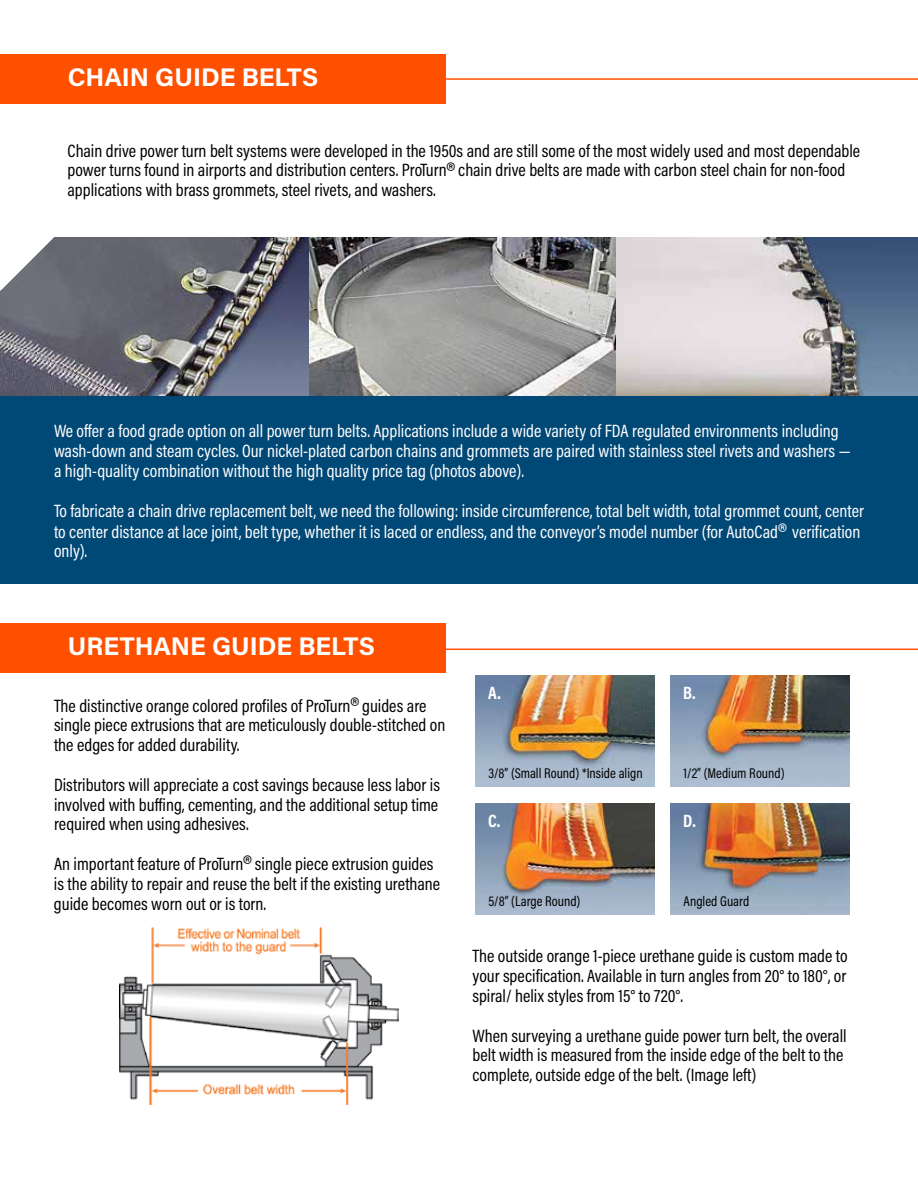
<style>
.page{position:relative;width:918px;height:1188px;background:#fff}
.page>*{position:absolute;margin:0;border:0;box-sizing:border-box;transform-origin:0 0}
.t1{font:700 25.5px "Acumin Pro";color:#fff}
.t2{font:18px/19.8px "Acumin Pro Cond";color:#000}
.t3{font:18px/19.8px "Acumin Pro Cond";color:#fff}
.t4{font:700 18px "Acumin Pro Cond";color:#fff}
.t5{font:14.25px "Acumin Pro Cond";color:#000}
.s1{font-size:31.5px}
</style>
<div class="page">
<hr style="left:35px;top:78px;width:883px;height:2px;background:#ff5000">
<hr style="left:25px;top:649px;width:893px;height:1px;background:#ff5000">
<div style="left:0;top:291px;width:918px;height:293px;background:#004876"></div>
<img style="left:616px;top:237px;width:302px;height:159px">
<img style="left:0;top:237px;width:309px;height:159px">
<img style="left:309px;top:237px;width:307px;height:159px">
<div style="left:0;top:54px;width:446px;height:50px;background:#ff5000"></div>
<div style="left:0;top:623px;width:446px;height:50px;background:#ff5000"></div>
<img style="left:475px;top:675px;width:179px;height:112px">
<img style="left:475px;top:803px;width:179px;height:111px">
<img style="left:670px;top:675px;width:179px;height:112px">
<img style="left:670px;top:803px;width:179px;height:112px">
<img style="left:119px;top:928px;width:280px;height:176px">
<svg style="left:0;top:237px;width:61px;height:53px"></svg>
<h1 class="t1" style="left:68px;top:59px;width:252px">CHAIN GUIDE BELTS</h1>
<p class="t2" style="left:68px;top:140px;width:794px">Chain drive power turn belt systems were developed in the 1950s and are still some of the most widely used and most dependable power turns found in airports and distribution centers. ProTurn<span class="s1">®</span> chain drive belts are made with carbon steel chain for non-food applications with brass grommets, steel rivets, and washers.</p>
<p class="t3" style="left:54px;top:421px;width:798px">We offer a food grade option on all power turn belts. Applications include a wide variety of FDA regulated environments including wash-down and steam cycles. Our nickel-plated carbon chains and grommets are paired with stainless steel rivets and washers — a high-quality combination without the high quality price tag (photos above).</p>
<p class="t3" style="left:54px;top:500px;width:812px;line-height:20.4px">To fabricate a chain drive replacement belt, we need the following: inside circumference, total belt width, total grommet count, center to center distance at lace joint, belt type, whether it is laced or endless, and the conveyor’s model number (for AutoCad<span class="s1">®</span> verification only).</p>
<h1 class="t1" style="left:68px;top:628px;width:309px">URETHANE GUIDE BELTS</h1>
<p class="t2" style="left:54px;top:695px;width:393px">The distinctive orange colored profiles of ProTurn<span class="s1">®</span> guides are single piece extrusions that are meticulously double-stitched on the edges for added durability.</p>
<p class="t2" style="left:54px;top:774px;width:388px;text-align:justify">Distributors will appreciate a cost savings because less labor is involved with buffing, cementing, and the additional setup time required when using adhesives.</p>
<p class="t2" style="left:54px;top:853px;width:388px">An important feature of ProTurn<span class="s1">®</span> single piece extrusion guides is the ability to repair and reuse the belt if the existing urethane guide becomes worn out or is torn.</p>
<p class="t4" style="left:488px;top:681px;width:14px">A.</p>
<p class="t4" style="left:683px;top:681px;width:14px">B.</p>
<p class="t5" style="left:488px;top:764px;width:156px">3/8” (Small Round) *Inside align</p>
<p class="t5" style="left:684px;top:764px;width:102px">1/2” (Medium Round)</p>
<p class="t4" style="left:488px;top:809px;width:14px">C.</p>
<p class="t4" style="left:683px;top:809px;width:14px">D.</p>
<p class="t5" style="left:488px;top:892px;width:94px">5/8” (Large Round)</p>
<p class="t5" style="left:684px;top:892px;width:67px">Angled Guard</p>
<p class="t2" style="left:472px;top:946px;width:377px;text-align:justify">The outside orange 1-piece urethane guide is custom made to your specification. Available in turn angles from 20° to 180°, or spiral/ helix styles from 15° to 720°.</p>
<p class="t2" style="left:472px;top:1025px;width:376px">When surveying a urethane guide power turn belt, the overall belt width is measured from the inside edge of the belt to the complete, outside edge of the belt. (Image left)</p>
</div>
